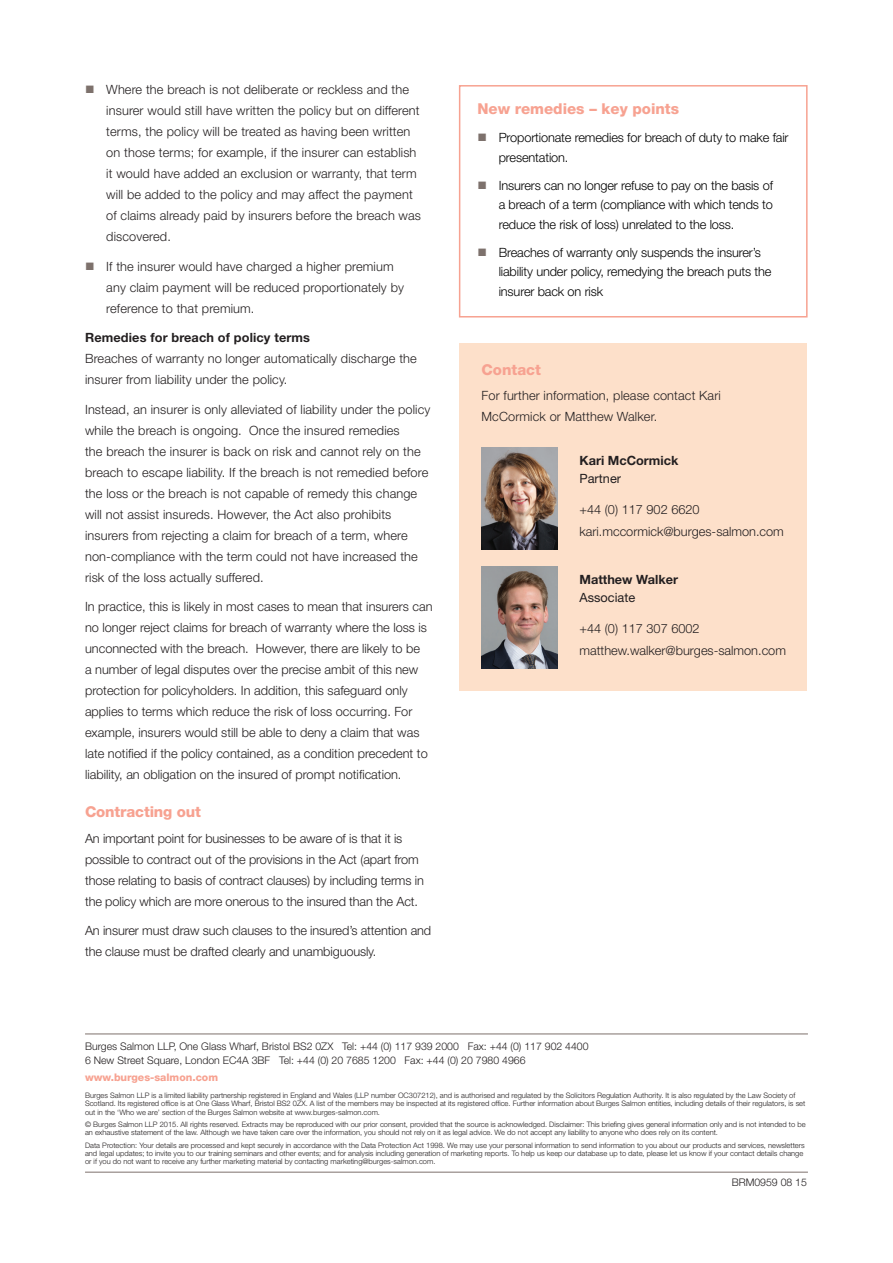
<style>
.page{position:relative;width:893px;height:1263px;background:#fff}
.page>*{position:absolute;margin:0;border:0;box-sizing:border-box;transform-origin:0 0}
.subtitle_-_pink{font:800 15px "Helvetica Neue LT Std";letter-spacing:-.01em;color:#f7a291}
.bodytextindent{font:800 15px "Helvetica Neue LT Std";color:#f7a291}
.bodytext{font:300 12.75px/21px "Helvetica Neue LT Std";letter-spacing:.01em;color:#231f20}
.bodytext-2{font:300 12.75px/21px "Helvetica Neue LT Std";letter-spacing:-.01em;color:#231f20}
.t1{font:300 12.75px/19.5px "Helvetica Neue LT Std";letter-spacing:-.01em;color:#000}
.bodytext-3{font:700 12.75px/18px "Helvetica Neue LT Std";color:#231f20}
.bodytextindent-2{font:300 12.75px "Helvetica Neue LT Std";color:#231f20}
.t2{font:300 10.5px/13.5px "Helvetica Neue LT Std";color:#231f20}
.t3{font:800 10.5px "Helvetica Neue LT Std";color:#f7a291}
.disclaimer{font:300 7.5px/8.2px "Helvetica Neue LT Std";color:#231f20}
.s1{font-weight:700}
.s2{font-weight:400}
</style>
<div class="page">
<div style="left:460px;top:343px;width:347px;height:348px;background:#fde0ca"></div>
<img style="left:482px;top:447px;width:75px;height:102px">
<img style="left:482px;top:566px;width:75px;height:102px">
<hr style="left:85px;top:1172px;width:723px;height:1px;background:#7d716c">
<hr style="left:85px;top:1033px;width:723px;height:1px;background:#7d716c">
<div style="left:459px;top:85px;width:349px;height:232px;border:2px solid #f7a291"></div>
<p class="bodytext" style="left:106px;top:79px;width:316px">Where the breach is not deliberate or reckless and the insurer would still have written the policy but on different terms, the policy will be treated as having been written on those terms; for example, if the insurer can establish it would have added an exclusion or warranty, that term will be added to the policy and may affect the payment of claims already paid by insurers before the breach was discovered.</p>
<p class="bodytext" style="left:106px;top:255px;width:299px">If the insurer would have charged a higher premium any claim payment will be reduced proportionately by reference to that premium.</p>
<p class="bodytext" style="left:85px;top:327px;width:333px"><span class="s1">Remedies for breach of policy terms<br></span>Breaches of warranty no longer automatically discharge the insurer from liability under the policy.</p>
<p class="bodytext" style="left:85px;top:398px;width:347px">Instead, an insurer is only alleviated of liability under the policy while the breach is ongoing. Once the insured remedies<br>the breach the insurer is back on risk and cannot rely on the breach to escape liability. If the breach is not remedied before the loss or the breach is not capable of remedy this change will not assist insureds. However, the Act also prohibits insurers from rejecting a claim for breach of a term, where non-compliance with the term could not have increased the risk of the loss actually suffered.</p>
<p class="bodytext" style="left:85px;top:596px;width:349px">In practice, this is likely in most cases to mean that insurers can no longer reject claims for breach of warranty where the loss is unconnected with the breach. However, there are likely to be<br>a number of legal disputes over the precise ambit of this new protection for policyholders. In addition, this safeguard only applies to terms which reduce the risk of loss occurring. For example, insurers would still be able to deny a claim that was late notified if the policy contained, as a condition precedent to liability, an obligation on the insured of prompt notification.</p>
<p class="subtitle_-_pink" style="left:85px;top:803px;width:117px">Contracting out</p>
<p class="bodytext-2" style="left:85px;top:827px;width:340px">An important point for businesses to be aware of is that it is possible to contract out of the provisions in the Act (apart from those relating to basis of contract clauses) by including terms in the policy which are more onerous to the insured than the Act.</p>
<p class="bodytext-2" style="left:85px;top:920px;width:348px">An insurer must draw such clauses to the insured’s attention and the clause must be drafted clearly and unambiguously.</p>
<p class="bodytextindent" style="left:477px;top:100px;width:203px">New remedies – key points</p>
<p class="t1" style="left:499px;top:128px;width:291px">Proportionate remedies for breach of duty to make fair presentation.</p>
<p class="t1" style="left:499px;top:175px;width:276px;text-align:justify">Insurers can no longer refuse to pay on the basis of a breach of a term (compliance with which tends to reduce the risk of loss) unrelated to the loss.</p>
<p class="t1" style="left:499px;top:242px;width:274px">Breaches of warranty only suspends the insurer’s liability under policy, remedying the breach puts the insurer back on risk</p>
<p class="subtitle_-_pink" style="left:482px;top:361px;width:61px">Contact</p>
<p class="bodytext" style="left:482px;top:385px;width:241px">For further information, please contact Kari<br>McCormick or Matthew Walker.</p>
<p class="bodytext-3" style="left:579px;top:451px;width:100px">Kari McCormick<br><span class="s2">Partner</span></p>
<p class="bodytextindent-2" style="left:579px;top:501px;width:122px">+44 (0) 117 902 6620</p>
<p class="bodytext" style="left:579px;top:521px;width:206px">kari.mccormick@burges-salmon.com</p>
<p class="bodytext-3" style="left:579px;top:570px;width:100px">Matthew Walker<br><span class="s2">Associate</span></p>
<p class="bodytextindent-2" style="left:579px;top:620px;width:122px">+44 (0) 117 307 6002</p>
<p class="bodytext" style="left:579px;top:640px;width:208px">matthew.walker@burges-salmon.com</p>
<p class="t2" style="left:85px;top:1039px;width:505px">Burges Salmon LLP, One Glass Wharf, Bristol BS2 0ZX Tel: +44 (0) 117 939 2000 Fax: +44 (0) 117 902 4400<br>6 New Street Square, London EC4A 3BF Tel: +44 (0) 20 7685 1200 Fax: +44 (0) 20 7980 4966</p>
<p class="t3" style="left:85px;top:1071px;width:135px">www.burges-salmon.com</p>
<p class="disclaimer" style="left:85px;top:1091px;width:722px">Burges Salmon LLP is a limited liability partnership registered in England and Wales (LLP number OC307212), and is authorised and regulated by the Solicitors Regulation Authority. It is also regulated by the Law Society of<br>Scotland. Its registered office is at One Glass Wharf, Bristol BS2 0ZX. A list of the members may be inspected at its registered office. Further information about Burges Salmon entities, including details of their regulators, is set out in the ‘Who we are’ section of the Burges Salmon website at www.burges-salmon.com.</p>
<p class="disclaimer" style="left:85px;top:1120px;width:722px">© Burges Salmon LLP 2015. All rights reserved. Extracts may be reproduced with our prior consent, provided that the source is acknowledged. Disclaimer: This briefing gives general information only and is not intended to be an exhaustive statement of the law. Although we have taken care over the information, you should not rely on it as legal advice. We do not accept any liability to anyone who does rely on its content.</p>
<p class="disclaimer" style="left:85px;top:1141px;width:721px">Data Protection: Your details are processed and kept securely in accordance with the Data Protection Act 1998. We may use your personal information to send information to you about our products and services, newsletters and legal updates; to invite you to our training seminars and other events; and for analysis including generation of marketing reports. To help us keep our database up to date, please let us know if your contact details change or if you do not want to receive any further marketing material by contacting marketing@burges-salmon.com.</p>
<p class="t2" style="left:732px;top:1175px;width:77px">BRM0959 08 15</p>
</div>
